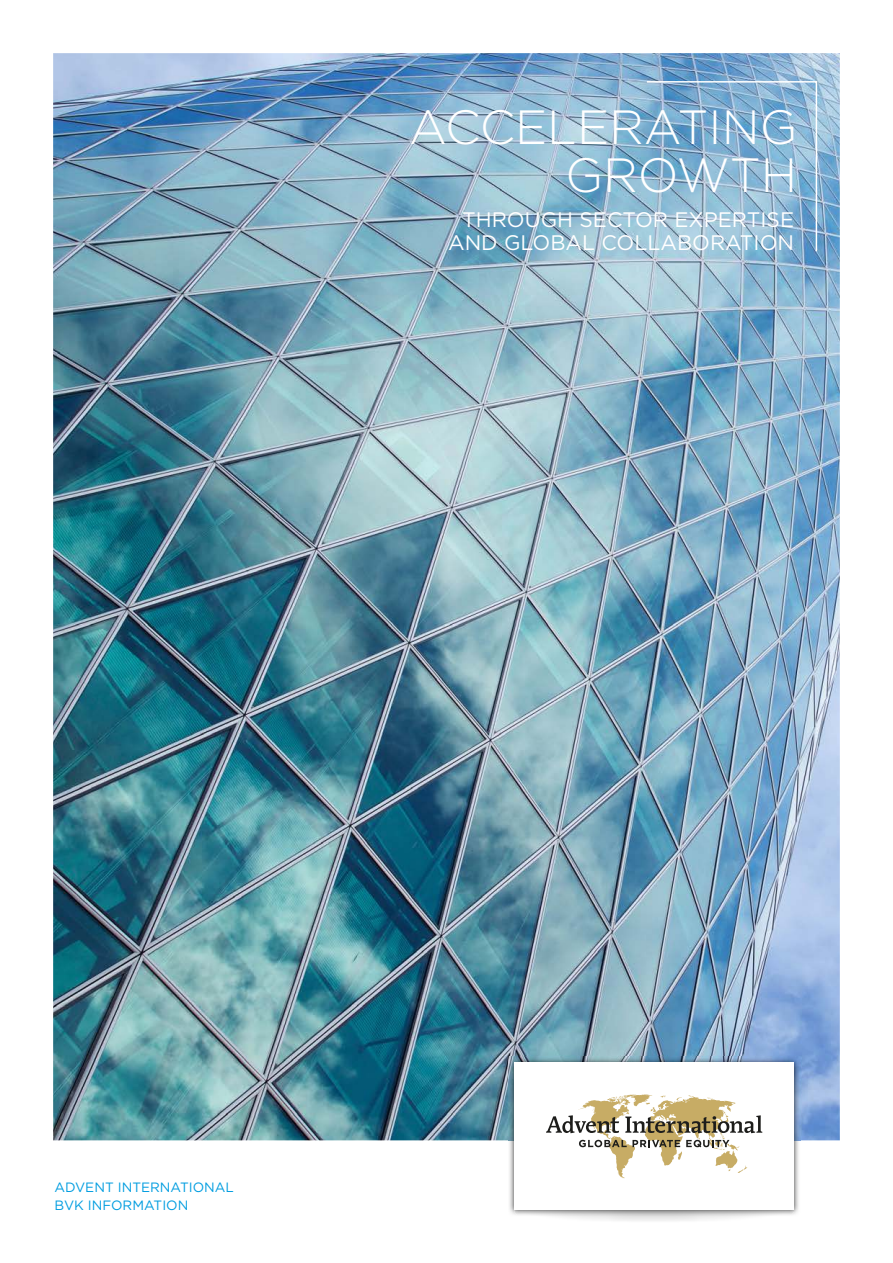
<style>
.page{position:relative;width:893px;height:1263px;background:#fff}
.page>*{position:absolute;margin:0;border:0;box-sizing:border-box;transform-origin:0 0}
.t1{font:300 48px/48px "Gotham";color:#fff;text-align:right}
.t2{font:21px/22.5px "Gotham";color:#fff;text-align:right}
.t3{font:13.5px/18px "Gotham";color:#009de0}
</style>
<div class="page">
<img style="left:53px;top:53px;width:787px;height:1087px">
<img style="left:508px;top:1056px;width:292px;height:158px">
<img style="left:514px;top:1210px;width:280px;height:6px">
<div style="left:514px;top:1063px;width:280px;height:147px;background:#fff"></div>
<svg style="left:546px;top:1094px;width:216px;height:84px"></svg>
<svg style="left:645px;top:80px;width:173px;height:173px;background:#8ab4d1"></svg>
<h1 class="t1" style="left:409px;top:103px;width:390px">ACCELERATING<br>GROWTH</h1>
<p class="t2" style="left:448px;top:208px;width:347px">THROUGH SECTOR EXPERTISE<br>AND GLOBAL COLLABORATION</p>
<p class="t3" style="left:55px;top:1178px;width:181px">ADVENT INTERNATIONAL<br>BVK INFORMATION</p>
</div>
